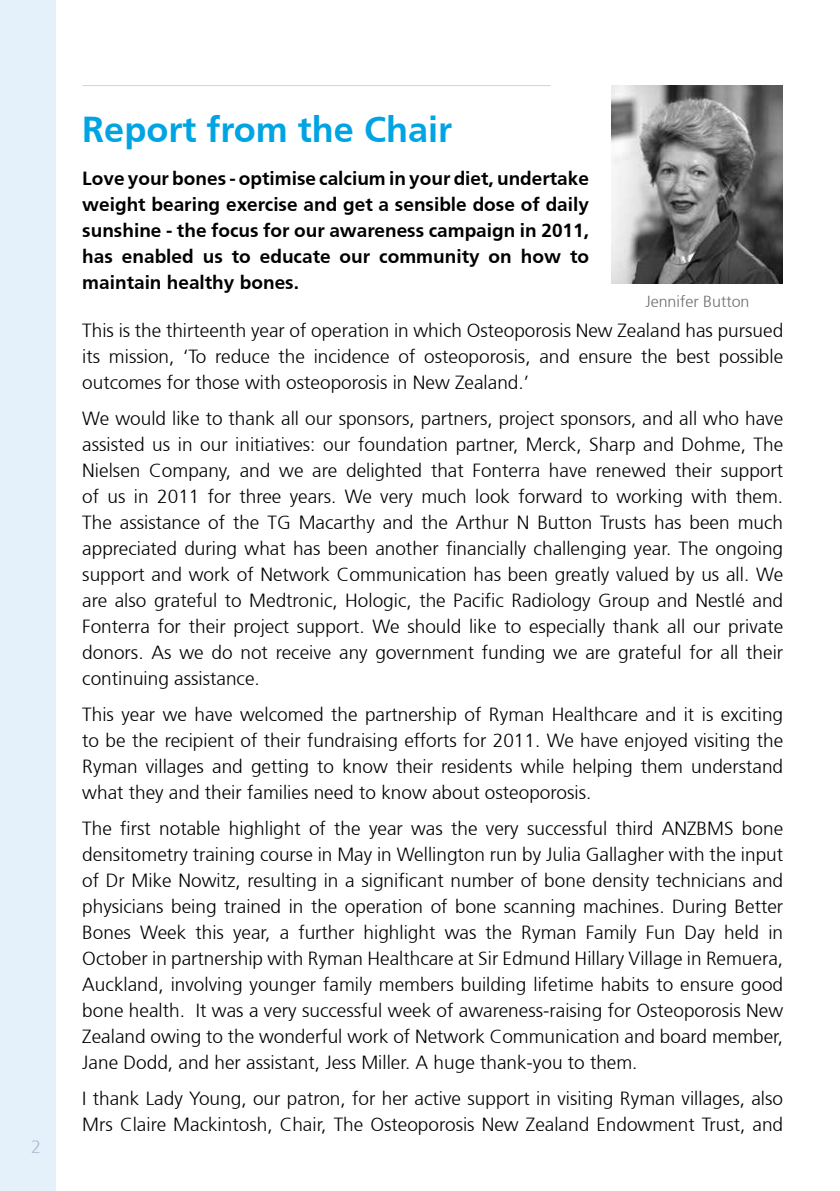
<style>
.page{position:relative;width:840px;height:1191px;background:#fff}
.page>*{position:absolute;margin:0;border:0;box-sizing:border-box;transform-origin:0 0}
.t1{font:700 36px "Frutiger";color:#00a4e3}
.t2{font:300 19px/26px "Frutiger";color:#000;text-align:justify}
.t3{font:700 19px/26px "Frutiger";color:#000;text-align:justify}
.t4{font:300 18px "Frutiger";color:#b2bbd3}
.t5{font:300 16px "Frutiger";color:#6d6e71}
</style>
<div class="page">
<div style="left:0;top:0;width:839px;height:1191px;background:#e4f1fb"></div>
<div style="left:57px;top:0;width:782px;height:1191px;background:#fff"></div>
<hr style="left:82px;top:85px;width:468px;height:1px;background:#b4dcf5">
<img style="left:611px;top:85px;width:170px;height:198px">
<p class="t4" style="left:31px;top:1137px;width:12px">2</p>
<h1 class="t1" style="left:82px;top:108px;width:371px">Report from the Chair</h1>
<p class="t3" style="left:82px;top:165px;width:508px">Love your bones - optimise calcium in your diet, undertake weight bearing exercise and get a sensible dose of daily sunshine - the focus for our awareness campaign in 2011, has enabled us to educate our community on how to maintain healthy bones.</p>
<p class="t2" style="left:82px;top:318px;width:702px">This is the thirteenth year of operation in which Osteoporosis New Zealand has pursued its mission, ‘To reduce the incidence of osteoporosis, and ensure the best possible outcomes for those with osteoporosis in New Zealand.’</p>
<p class="t2" style="left:82px;top:406px;width:702px">We would like to thank all our sponsors, partners, project sponsors, and all who have assisted us in our initiatives: our foundation partner, Merck, Sharp and Dohme, The Nielsen Company, and we are delighted that Fonterra have renewed their support of us in 2011 for three years. We very much look forward to working with them.<br>The assistance of the TG Macarthy and the Arthur N Button Trusts has been much appreciated during what has been another financially challenging year. The ongoing support and work of Network Communication has been greatly valued by us all. We are also grateful to Medtronic, Hologic, the Pacific Radiology Group and Nestlé and Fonterra for their project support. We should like to especially thank all our private donors. As we do not receive any government funding we are grateful for all their continuing assistance.</p>
<p class="t2" style="left:82px;top:701px;width:702px">This year we have welcomed the partnership of Ryman Healthcare and it is exciting to be the recipient of their fundraising efforts for 2011. We have enjoyed visiting the Ryman villages and getting to know their residents while helping them understand what they and their families need to know about osteoporosis.</p>
<p class="t2" style="left:82px;top:815px;width:702px">The first notable highlight of the year was the very successful third ANZBMS bone densitometry training course in May in Wellington run by Julia Gallagher with the input of Dr Mike Nowitz, resulting in a significant number of bone density technicians and physicians being trained in the operation of bone scanning machines. During Better Bones Week this year, a further highlight was the Ryman Family Fun Day held in October in partnership with Ryman Healthcare at Sir Edmund Hillary Village in Remuera, Auckland, involving younger family members building lifetime habits to ensure good bone health. It was a very successful week of awareness-raising for Osteoporosis New Zealand owing to the wonderful work of Network Communication and board member, Jane Dodd, and her assistant, Jess Miller. A huge thank-you to them.</p>
<p class="t2" style="left:82px;top:1085px;width:702px">I thank Lady Young, our patron, for her active support in visiting Ryman villages, also<br>Mrs Claire Mackintosh, Chair, The Osteoporosis New Zealand Endowment Trust, and</p>
<p class="t5" style="left:645px;top:292px;width:106px">Jennifer Button</p>
</div>
